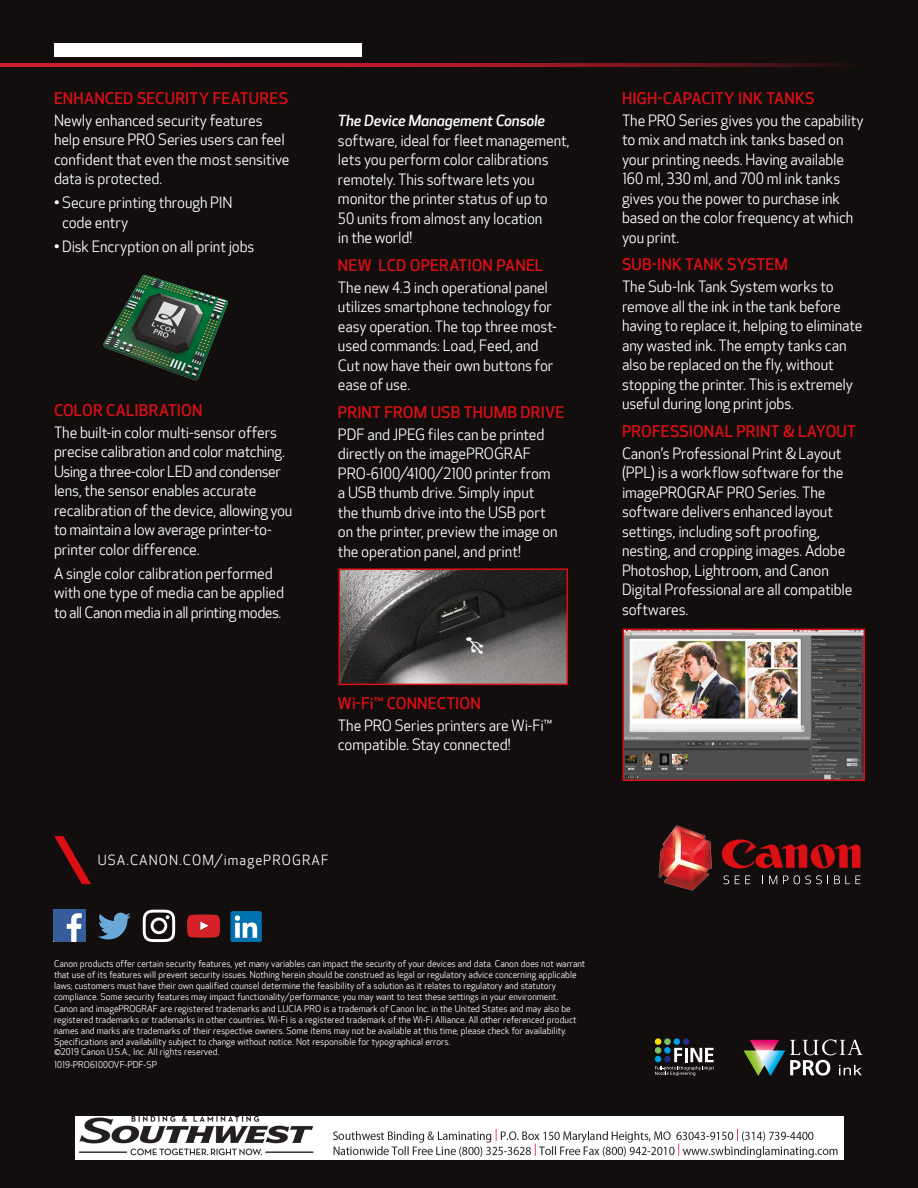
<style>
.page{position:relative;width:918px;height:1188px;background:#110e0d}
.page>*{position:absolute;margin:0;border:0;box-sizing:border-box;transform-origin:0 0}
.CopyHeads{font:500 15.75px "Optic Sans 301";letter-spacing:.01em;color:#db0f14}
.BackCoverText{font:15px/19.5px "Optic Sans 201";letter-spacing:-.01em;color:#fff}
.Hyperlink{font:13.5px "Optic Sans 201";letter-spacing:.08em;color:#fff}
.legal_White{font:9px/10.8px "Optic Sans 201";color:#fff}
.s1{font-family:"Optic Sans 302";font-weight:500;font-style:italic}
</style>
<div class="page">
<img style="left:622px;top:628px;width:244px;height:154px">
<img style="left:103px;top:274px;width:125px;height:107px">
<div style="left:55px;top:44px;width:307px;height:12px;background:#fff"></div>
<svg style="left:143px;top:910px;width:32px;height:32px"></svg>
<img style="left:53px;top:910px;width:33px;height:32px">
<svg style="left:98px;top:913px;width:33px;height:26px"></svg>
<svg style="left:187px;top:914px;width:33px;height:24px"></svg>
<div style="left:230px;top:911px;width:32px;height:31px;background:#0072ae;border-radius:2px"></div>
<svg style="left:235px;top:915px;width:22px;height:23px"></svg>
<svg style="left:724px;top:839px;width:136px;height:29px"></svg>
<img style="left:658px;top:825px;width:66px;height:66px">
<svg style="left:724px;top:875px;width:5px;height:9px"></svg>
<svg style="left:735px;top:876px;width:15px;height:8px"></svg>
<svg style="left:769px;top:876px;width:8px;height:8px"></svg>
<svg style="left:783px;top:875px;width:39px;height:9px"></svg>
<svg style="left:834px;top:876px;width:26px;height:8px"></svg>
<svg style="left:54px;top:836px;width:37px;height:48px"></svg>
<svg style="left:0;top:63px;width:851px;height:4px;background:#9f1826"></svg>
<img style="left:342px;top:571px;width:223px;height:111px">
<div style="left:339px;top:568px;width:229px;height:117px;border:2px solid #db0f14"></div>
<svg style="left:744px;top:1039px;width:119px;height:37px"></svg>
<div style="left:655px;top:1038px;width:6px;height:7px;background:#ffdc00;border-radius:50%"></div>
<div style="left:664px;top:1038px;width:7px;height:7px;background:#7ec066;border-radius:50%"></div>
<div style="left:674px;top:1038px;width:6px;height:7px;background:#009fe3;border-radius:50%"></div>
<div style="left:683px;top:1038px;width:6px;height:7px;background:#232d84;border-radius:50%"></div>
<svg style="left:655px;top:1048px;width:59px;height:28px"></svg>
<img style="left:76px;top:1116px;width:768px;height:44px">
<h1 class="CopyHeads" style="left:54px;top:89px;width:236px">ENHANCED SECURITY FEATURES</h1>
<p class="BackCoverText" style="left:54px;top:111px;width:237px">Newly enhanced security features help ensure PRO Series users can feel confident that even the most sensitive data is protected.</p>
<p class="BackCoverText" style="left:62px;top:193px;width:172px;text-indent:-8px">• Secure printing through PIN code entry</p>
<p class="BackCoverText" style="left:54px;top:237px;width:202px">• Disk Encryption on all print jobs</p>
<h1 class="CopyHeads" style="left:54px;top:401px;width:150px">COLOR CALIBRATION</h1>
<p class="BackCoverText" style="left:54px;top:423px;width:240px">The built-in color multi-sensor offers precise calibration and color matching.<br>Using a three-color LED and condenser lens, the sensor enables accurate recalibration of the device, allowing you to maintain a low average printer-to&shy;printer color difference.</p>
<p class="BackCoverText" style="left:54px;top:564px;width:232px">A single color calibration performed with one type of media can be applied to all Canon media in all printing modes.</p>
<p class="BackCoverText" style="left:338px;top:111px;width:233px"><span class="s1">The Device Management Console </span>software, ideal for fleet management, lets you perform color calibrations remotely. This software lets you monitor the printer status of up to<br>50 units from almost any location<br>in the world!</p>
<h1 class="CopyHeads" style="left:338px;top:256px;width:207px">NEW LCD OPERATION PANEL</h1>
<p class="BackCoverText" style="left:338px;top:278px;width:220px">The new 4.3 inch operational panel utilizes smartphone technology for easy operation. The top three most&shy;used commands: Load, Feed, and<br>Cut now have their own buttons for ease of use.</p>
<h1 class="CopyHeads" style="left:338px;top:403px;width:228px">PRINT FROM USB THUMB DRIVE</h1>
<p class="BackCoverText" style="left:338px;top:425px;width:221px">PDF and JPEG files can be printed directly on the imagePROGRAF<br>PRO-6100/4100/2100 printer from a USB thumb drive. Simply input the thumb drive into the USB port on the printer, preview the image on the operation panel, and print!</p>
<h1 class="CopyHeads" style="left:338px;top:694px;width:144px">Wi-Fi™ CONNECTION</h1>
<p class="BackCoverText" style="left:338px;top:716px;width:216px">The PRO Series printers are Wi-Fi™ compatible. Stay connected!</p>
<h1 class="CopyHeads" style="left:622px;top:89px;width:194px">HIGH-CAPACITY INK TANKS</h1>
<p class="BackCoverText" style="left:622px;top:111px;width:243px">The PRO Series gives you the capability to mix and match ink tanks based on your printing needs. Having available<br>160 ml, 330 ml, and 700 ml ink tanks gives you the power to purchase ink based on the color frequency at which you print.</p>
<h1 class="CopyHeads" style="left:622px;top:255px;width:168px">SUB-INK TANK SYSTEM</h1>
<p class="BackCoverText" style="left:622px;top:277px;width:242px">The Sub-Ink Tank System works to remove all the ink in the tank before having to replace it, helping to eliminate any wasted ink. The empty tanks can also be replaced on the fly, without stopping the printer. This is extremely useful during long print jobs.</p>
<h1 class="CopyHeads" style="left:622px;top:422px;width:235px">PROFESSIONAL PRINT &amp; LAYOUT</h1>
<p class="BackCoverText" style="left:622px;top:444px;width:232px">Canon’s Professional Print &amp; Layout (PPL) is a workflow software for the imagePROGRAF PRO Series. The software delivers enhanced layout settings, including soft proofing, nesting, and cropping images. Adobe<br>Photoshop, Lightroom, and Canon<br>Digital Professional are all compatible softwares.</p>
<p class="Hyperlink" style="left:98px;top:853px;width:232px">USA.CANON.COM/imagePROGRAF</p>
<p class="legal_White" style="left:54px;top:959px;width:533px">Canon products offer certain security features, yet many variables can impact the security of your devices and data. Canon does not warrant that use of its features will prevent security issues. Nothing herein should be construed as legal or regulatory advice concerning applicable laws; customers must have their own qualified counsel determine the feasibility of a solution as it relates to regulatory and statutory compliance. Some security features may impact functionality/performance; you may want to test these settings in your environment.</p>
<p class="legal_White" style="left:54px;top:1004px;width:524px">Canon and imagePROGRAF are registered trademarks and LUCIA PRO is a trademark of Canon Inc. in the United States and may also be registered trademarks or trademarks in other countries. Wi-Fi is a registered trademark of the Wi-Fi Alliance. All other referenced product names and marks are trademarks of their respective owners. Some items may not be available at this time; please check for availability.<br>Specifications and availability subject to change without notice. Not responsible for typographical errors.<br>©2019 Canon U.S.A., Inc. All rights reserved.</p>
<p class="legal_White" style="left:54px;top:1059px;width:105px">1019-PRO6100OVF-PDF-SP</p>
</div>
